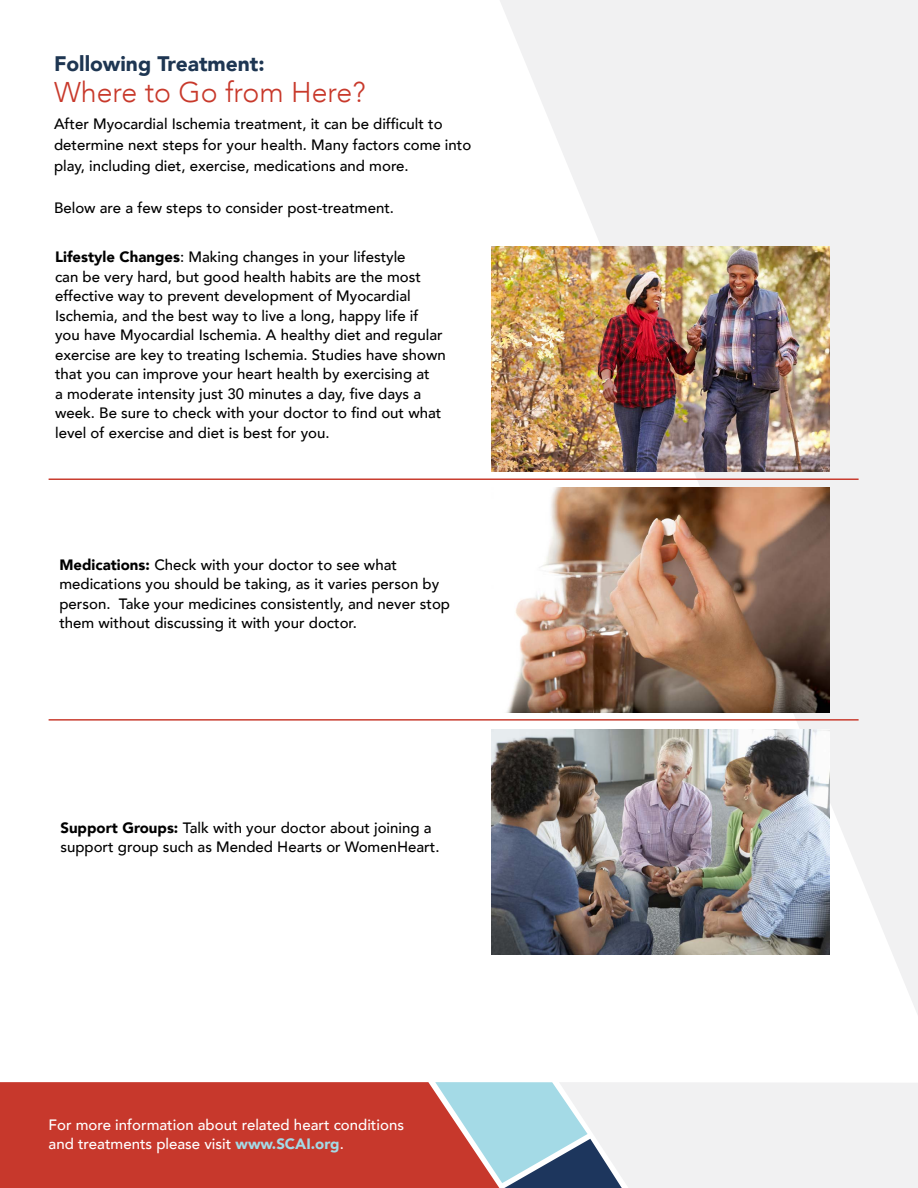
<style>
.page{position:relative;width:918px;height:1188px;background:#fff}
.page>*{position:absolute;margin:0;border:0;box-sizing:border-box;transform-origin:0 0}
.t1{font:300 28.5px "Avenir";color:#c8392b}
.t2{font:900 21px "Avenir";color:#1e3652}
.t3{font:500 15px/19.5px "Avenir";color:#000}
.t4{font:500 15px/19.5px "Avenir";color:#fff}
.s1{font-weight:900}
.s2{font-weight:900;color:#a4dae6}
</style>
<div class="page">
<div style="left:0;top:1082px;width:435px;height:106px;background:#c7382c"></div>
<svg style="left:435px;top:1082px;width:483px;height:106px"></svg>
<svg style="left:500px;top:0;width:418px;height:1014px;fill:#f1f1f2"></svg>
<img style="left:500px;top:488px;width:329px;height:225px">
<img style="left:491px;top:729px;width:338px;height:226px">
<img style="left:491px;top:246px;width:338px;height:225px">
<hr style="left:49px;top:478px;width:810px;height:2px;background:#c93d30">
<hr style="left:49px;top:719px;width:810px;height:2px;background:#c93d30">
<h2 class="t2" style="left:54px;top:45px;width:212px">Following Treatment:</h2>
<h1 class="t1" style="left:54px;top:76px;width:313px">Where to Go from Here?</h1>
<p class="t3" style="left:54px;top:113px;width:419px;line-height:21px">After Myocardial Ischemia treatment, it can be difficult to determine next steps for your health. Many factors come into play, including diet, exercise, medications and more.</p>
<p class="t3" style="left:54px;top:197px;width:342px">Below are a few steps to consider post-treatment.</p>
<p class="t3" style="left:55px;top:247px;width:392px"><span class="s1">Lifestyle Changes</span>: Making changes in your lifestyle<br>can be very hard, but good health habits are the most effective way to prevent development of Myocardial Ischemia, and the best way to live a long, happy life if you have Myocardial Ischemia. A healthy diet and regular exercise are key to treating Ischemia. Studies have shown that you can improve your heart health by exercising at<br>a moderate intensity just 30 minutes a day, five days a week. Be sure to check with your doctor to find out what level of exercise and diet is best for you.</p>
<p class="t3" style="left:59px;top:554px;width:392px"><span class="s1">Medications:</span> Check with your doctor to see what medications you should be taking, as it varies person by person. Take your medicines consistently, and never stop them without discussing it with your doctor.</p>
<p class="t3" style="left:60px;top:817px;width:381px"><span class="s1">Support Groups:</span> Talk with your doctor about joining a support group such as Mended Hearts or WomenHeart.</p>
<p class="t4" style="left:49px;top:1114px;width:357px">For more information about related heart conditions and treatments please visit <span class="s2">www.SCAI.org</span>.</p>
</div>
